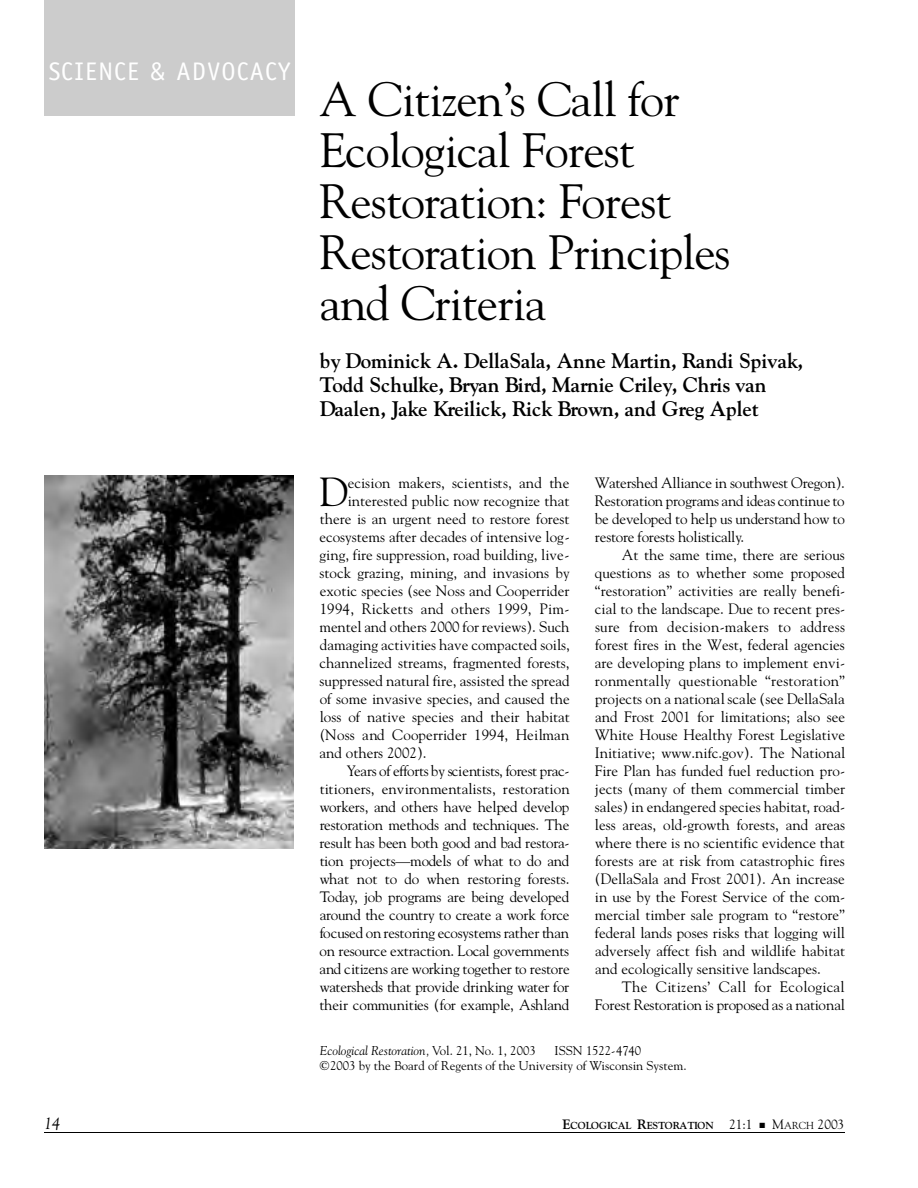
<style>
.page{position:relative;width:918px;height:1188px;background:#fff}
.page>*{position:absolute;margin:0;border:0;box-sizing:border-box;transform-origin:0 0}
.t1{font:48px/51px "Goudy";letter-spacing:-.02em;color:#000}
.t2{font:40.5px "Goudy";color:#000}
.t3{font:25.5px "Officina Sans";letter-spacing:.045em;color:#fff}
.t4{font:700 21px/24px "Goudy";color:#000}
.t5{font:italic 16.5px "Goudy";color:#000}
.t6{font:15px/18px "Goudy";color:#000;text-align:justify}
.t7{font:15px "Goudy";letter-spacing:-.025em;color:#000}
.t8{font:15px "Goudy";letter-spacing:-.02em;color:#000}
.t9{font:15px "Goudy";letter-spacing:.025em;color:#000}
.t10{font:12.75px/15px "Goudy";color:#000}
.t11{font:italic 12.75px "Goudy";color:#000}
.t12{font:700 10.2px "Goudy";color:#000}
.s1{font-style:normal}
.s2{font-size:13.5px}
.s3{font-weight:400;font-size:13.5px}
.s4{font-weight:400}
</style>
<div class="page">
<hr style="left:44px;top:1132px;width:801px;height:1px;background:#000">
<div style="left:44px;top:0;width:250px;height:116px;background:#ccc"></div>
<img style="left:44px;top:476px;width:250px;height:373px">
<h3 class="t3" style="left:49px;top:62px;width:243px">SCIENCE &amp; ADVOCAC Y</h3>
<h1 class="t1" style="left:320px;top:77px;width:413px">A Citizen’s Call for<br>Ecological Fore s t<br>Restoration: Fore s t<br>Restoration Principles and Criteria</h1>
<h3 class="t4" style="left:320px;top:350px;width:485px">by Dominick A. DellaSala, Anne Martin, Randi Spivak,<br>Todd Schulke, Bryan Bird, Marnie Criley, Chris van<br>Daalen, Jake Kreilick, Rick Brown, and Greg Aplet</h3>
<h2 class="t2" style="left:319px;top:476px;width:31px">D</h2>
<p class="t6" style="left:348px;top:475px;width:223px">ecision makers, scientists, and the</p>
<p class="t6" style="left:348px;top:493px;width:223px">interested public now recognize that</p>
<p class="t6" style="left:320px;top:511px;width:251px">there is an urgent need to restore forest</p>
<p class="t6" style="left:320px;top:529px;width:252px">ecosystems after decades of intensive log-</p>
<p class="t6" style="left:320px;top:547px;width:251px">ging, fire suppression, road building, live-</p>
<p class="t6" style="left:320px;top:565px;width:252px">stock grazing, mining, and invasions by</p>
<p class="t6" style="left:320px;top:583px;width:251px">exotic species (see Noss and Cooperrider</p>
<p class="t9" style="left:320px;top:603px;width:251px">1994, Ricketts and others 1999, Pim-</p>
<p class="t6" style="left:320px;top:619px;width:251px">mentel and others 2000 for reviews). Such</p>
<p class="t6" style="left:320px;top:637px;width:252px">damaging activities have compacted soils,</p>
<p class="t6" style="left:320px;top:655px;width:252px">channelized streams, fragmented forests,</p>
<p class="t6" style="left:320px;top:673px;width:252px">suppressed natural fire, assisted the spread</p>
<p class="t6" style="left:320px;top:691px;width:252px">of some invasive species, and caused the</p>
<p class="t6" style="left:320px;top:709px;width:252px">loss of native species and their habitat</p>
<p class="t6" style="left:320px;top:727px;width:251px">(Noss and Cooperrider 1994, Heilman</p>
<p class="t6" style="left:320px;top:745px;width:109px">and others 2002).</p>
<p class="t7" style="left:347px;top:765px;width:224px">Years of eff o rts by scientists, forest prac-</p>
<p class="t6" style="left:320px;top:781px;width:252px">titioners, environmentalists, re s t o r a t i o n</p>
<p class="t7" style="left:320px;top:801px;width:251px">workers, and others have helped develop</p>
<p class="t7" style="left:320px;top:819px;width:251px">restoration methods and techniques. The</p>
<p class="t7" style="left:320px;top:837px;width:251px">result has been both good and bad re s t o r a-</p>
<p class="t7" style="left:320px;top:855px;width:251px">tion pro j e c t s — m odels of what to do and</p>
<p class="t6" style="left:320px;top:871px;width:251px">what not to do when restoring fore s t s .</p>
<p class="t7" style="left:320px;top:891px;width:251px">Tod a y, job programs are being developed</p>
<p class="t8" style="left:320px;top:909px;width:251px">a round the country to create a work forc e</p>
<p class="t7" style="left:320px;top:927px;width:251px">focused on restoring ecosystems rather than</p>
<p class="t7" style="left:320px;top:945px;width:251px">on re s o u rce extraction. Local govern m e n t s</p>
<p class="t6" style="left:320px;top:961px;width:252px">and citizens are working together to re s t o re</p>
<p class="t7" style="left:320px;top:981px;width:251px">watersheds that provide drinking water for</p>
<p class="t6" style="left:320px;top:997px;width:251px">their communities (for example, Ashland</p>
<p class="t6" style="left:595px;top:475px;width:252px">Watershed Alliance in southwest Ore g o n ) .<br>Restoration programs and ideas continue to be developed to help us understand how to re s t o re forests holistically.</p>
<p class="t6" style="left:595px;top:547px;width:252px;text-indent:27px">At the same time, there are serious questions as to whether some proposed “restoration” activities are really benefi&shy;cial to the landscape. Due to recent pres&shy;s u re from decision-makers to addre s s forest fires in the West, federal agencies are developing plans to implement envi&shy;ronmentally questionable “re s t o r a t i o n ” p rojects on a national scale (see DellaSala and Frost 2001 for limitations; also see White House Healthy Forest Legislative Initiative; www.nifc.gov). The National Fire Plan has funded fuel reduction pro&shy;jects (many of them commercial timber sales) in endangered species habitat, ro a d&shy;less areas, old-growth forests, and areas where there is no scientific evidence that forests are at risk from catastrophic fires (DellaSala and Frost 2001). An increase in use by the Forest Service of the com&shy;mercial timber sale program to “restore” federal lands poses risks that logging will adversely affect fish and wildlife habitat and ecologically sensitive landscapes.</p>
<p class="t6" style="left:595px;top:979px;width:252px;text-align:right">The Citizens’ Call for Ecological<br>F o rest Restoration is proposed as a national</p>
<p class="t11" style="left:320px;top:1046px;width:218px">Ecological Restoration, <span class="s1">Vol. 21, No. 1, 2003</span></p>
<p class="t10" style="left:320px;top:1044px;width:368px;text-indent:235px">ISSN 1522-4740<br>©2003 by the Board of Regents of the University of Wisconsin System.</p>
<p class="t5" style="left:44px;top:1117px;width:18px">14</p>
<p class="t12" style="left:563px;top:1122px;width:283px"><span class="s2">E</span>COLOGICAL <span class="s2">R</span>ESTORATION <span class="s3">21:1</span> ■ <span class="s3">M</span><span class="s4">ARCH</span> <span class="s3">2003</span></p>
</div>
